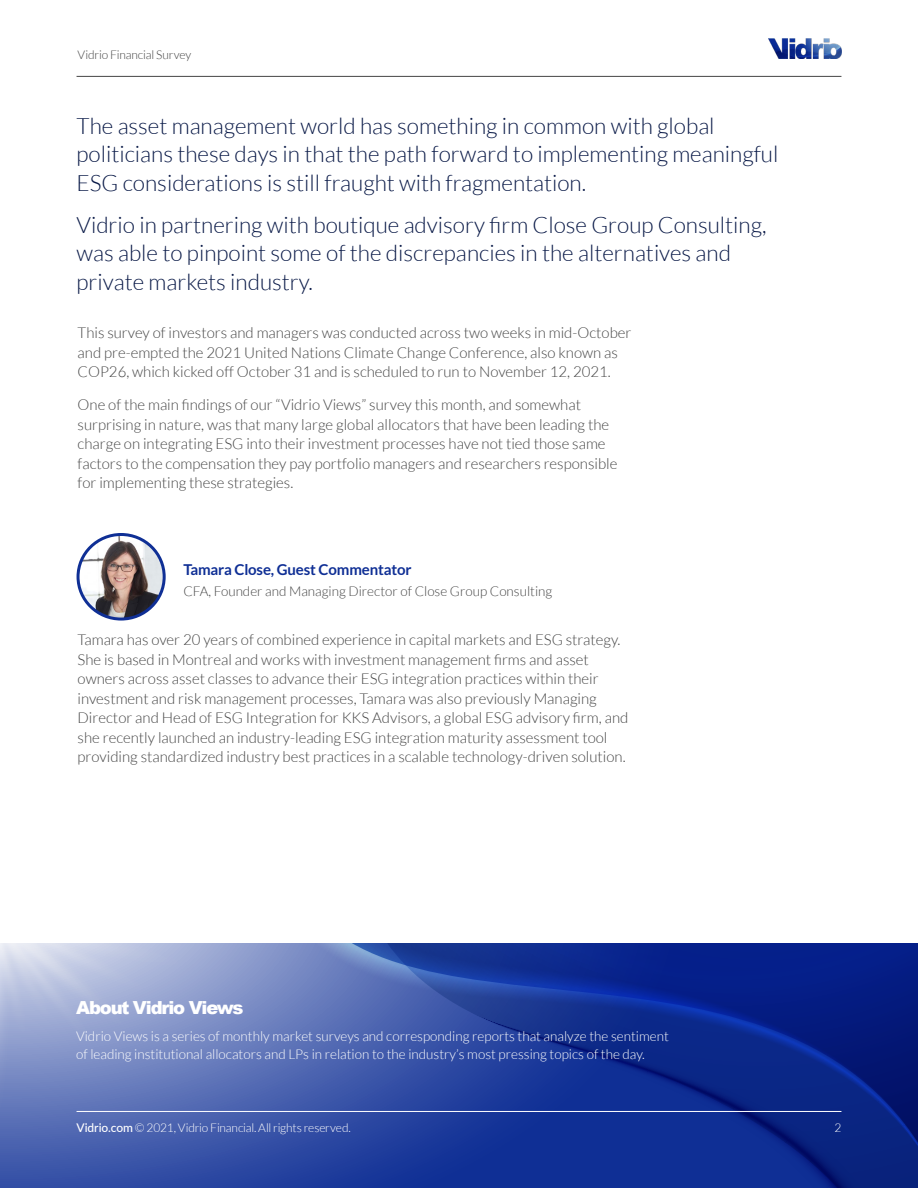
<style>
.page{position:relative;width:918px;height:1188px;background:#fff}
.page>*{position:absolute;margin:0;border:0;box-sizing:border-box;transform-origin:0 0}
.t1{font:300 22.5px/28.5px "Lato";color:#091947}
.t2{font:900 18px "Arial";letter-spacing:-.065em;color:#fff}
.t3{font:300 15px/19.5px "Lato";color:#444}
.t4{font:700 15px "Lato";letter-spacing:-.01em;color:#0f2f95}
.t5{font:300 13.5px/18px "Lato";color:#fff}
.t6{font:300 13.5px "Lato";color:#444}
.t7{font:300 12px "Lato";letter-spacing:-.015em;color:#fff}
.t8{font:300 12px "Lato";letter-spacing:-.015em;color:#444}
.s1{font-weight:500}
</style>
<div class="page">
<hr style="left:77px;top:76px;width:764px;height:1px;background:#444">
<img style="left:768px;top:39px;width:73px;height:20px">
<svg style="left:0;top:944px;width:300px;height:244px;background:#4b63af"></svg>
<svg style="left:282px;top:944px;width:18px;height:240px;background:#536ab3"></svg>
<svg style="left:300px;top:944px;width:618px;height:244px;background:#183494"></svg>
<svg style="left:0;top:944px;width:231px;height:174px;background:#8c9bcc"></svg>
<hr style="left:77px;top:1111px;width:764px;height:1px;background:#fff">
<img style="left:78px;top:534px;width:85px;height:85px">
<div style="left:77px;top:533px;width:89px;height:88px;border:3px solid #0f2f95;border-radius:50%"></div>
<p class="t8" style="left:78px;top:48px;width:115px">Vidrio Financial Survey</p>
<h1 class="t1" style="left:77px;top:112px;width:703px">The asset management world has something in common with global politicians these days in that the path forward to implementing meaningful<br>ESG considerations is still fraught with fragmentation.</h1>
<h1 class="t1" style="left:77px;top:211px;width:692px">Vidrio in partnering with boutique advisory firm Close Group Consulting, was able to pinpoint some of the discrepancies in the alternatives and private markets industry.</h1>
<p class="t3" style="left:78px;top:323px;width:555px">This survey of investors and managers was conducted across two weeks in mid-October and pre-empted the 2021 United Nations Climate Change Conference, also known as<br>COP26, which kicked off October 31 and is scheduled to run to November 12, 2021.</p>
<p class="t3" style="left:78px;top:395px;width:541px">One of the main findings of our “Vidrio Views” survey this month, and somewhat surprising in nature, was that many large global allocators that have been leading the charge on integrating ESG into their investment processes have not tied those same factors to the compensation they pay portfolio managers and researchers responsible for implementing these strategies.</p>
<p class="t4" style="left:183px;top:561px;width:230px">Tamara Close, Guest Commentator</p>
<p class="t6" style="left:183px;top:584px;width:370px">CFA, Founder and Managing Director of Close Group Consulting</p>
<p class="t3" style="left:78px;top:630px;width:552px">Tamara has over 20 years of combined experience in capital markets and ESG strategy.<br>She is based in Montreal and works with investment management firms and asset owners across asset classes to advance their ESG integration practices within their investment and risk management processes, Tamara was also previously Managing Director and Head of ESG Integration for KKS Advisors, a global ESG advisory firm, and she recently launched an industry-leading ESG integration maturity assessment tool providing standardized industry best practices in a scalable technology-driven solution.</p>
<p class="t2" style="left:76px;top:995px;width:169px">About Vidrio Views</p>
<p class="t5" style="left:76px;top:1027px;width:594px">Vidrio Views is a series of monthly market surveys and corresponding reports that analyze the sentiment of leading institutional allocators and LPs in relation to the industry’s most pressing topics of the day.</p>
<p class="t7" style="left:77px;top:1122px;width:276px"><span class="s1">Vidrio.com</span> © 2021, Vidrio Financial. All rights reserved.</p>
<p class="t7" style="left:835px;top:1122px;width:8px">2</p>
</div>
